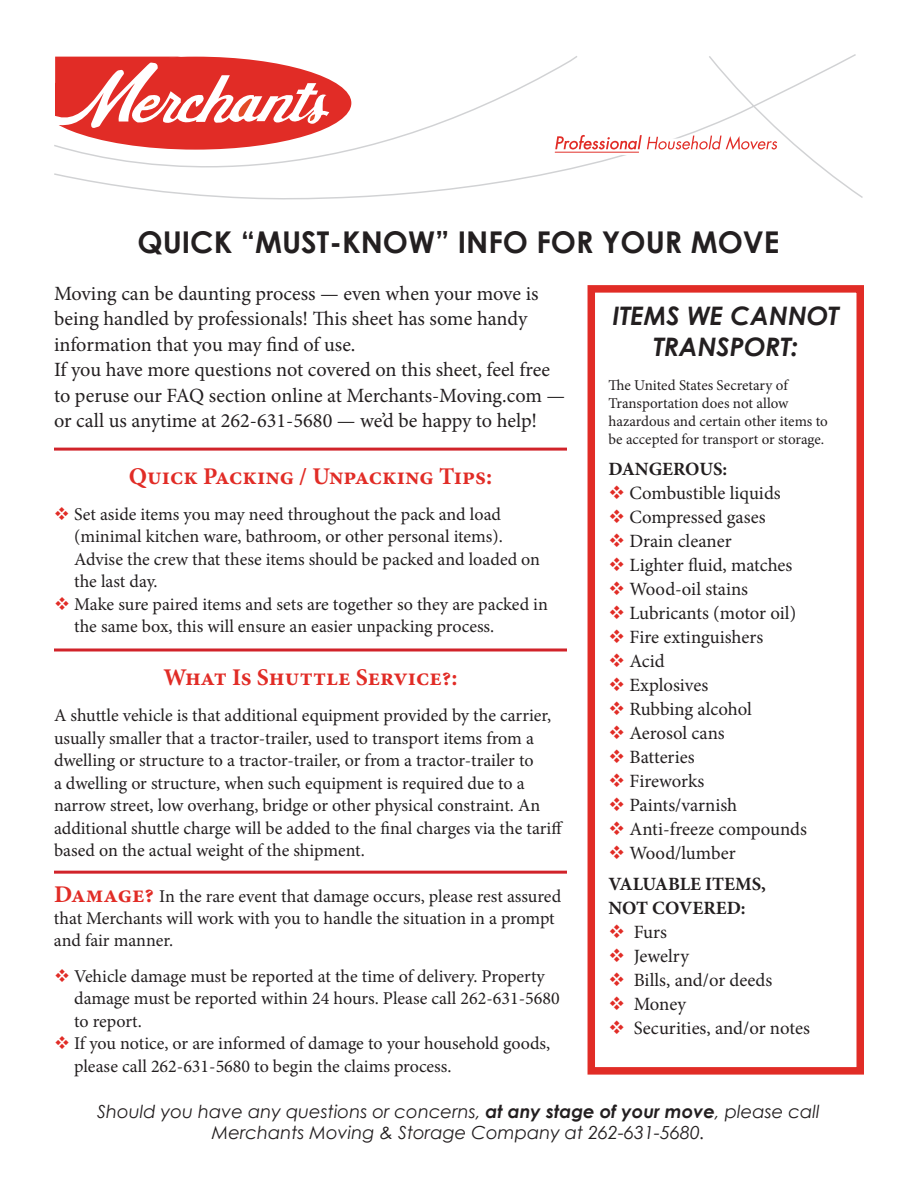
<style>
.page{position:relative;width:918px;height:1188px;background:#fff}
.page>*{position:absolute;margin:0;border:0;box-sizing:border-box;transform-origin:0 0}
.t1{font:700 30px "Century Gothic";color:#231f20}
.t2{font:italic 700 25.5px/30.6px "Century Gothic";color:#231f20;text-align:center}
.t3{font:700 24px "Minion Pro";color:#e12c26}
.t4{font:20.25px/25.5px "Minion Pro";letter-spacing:-.005em;color:#231f20}
.t5{font:18.75px "Minion Pro";letter-spacing:-.005em;color:#231f20}
.t6{font:700 18.75px/30.8px "Minion Pro";color:#231f20}
.t7{font:18px/22.5px "Minion Pro";color:#231f20}
.t8{font:italic 18px/21.6px "Century Gothic";color:#231f20;text-align:center}
.t9{font:15px/18px "Minion Pro";letter-spacing:-.005em;color:#231f20}
.s1{color:#e12c26}
.s2{font-weight:700;font-size:24px;color:#e12c26}
.s3{font-weight:400}
.s4{font-weight:700}
</style>
<div class="page">
<svg style="left:54px;top:54px;width:809px;height:146px"></svg>
<svg style="left:55px;top:57px;width:296px;height:93px"></svg>
<svg style="left:555px;top:135px;width:222px;height:20px"></svg>
<div style="left:588px;top:285px;width:276px;height:790px;border:8px solid #e12c26"></div>
<hr style="left:54px;top:448px;width:513px;height:3px;background:#d1232a">
<hr style="left:54px;top:648px;width:513px;height:3px;background:#d1232a">
<hr style="left:54px;top:871px;width:513px;height:3px;background:#d1232a">
<h1 class="t1" style="left:137px;top:225px;width:644px">QUICK “MUST-KNOW” INFO FOR YOUR MOVE</h1>
<p class="t4" style="left:54px;top:282px;width:513px">Moving can be daunting process — even when your move is being handled by professionals! This sheet has some handy information that you may find of use.<br>If you have more questions not covered on this sheet, feel free to peruse our FAQ section online at Merchants-Moving.com — or call us anytime at 262-631-5680 — we’d be happy to help!</p>
<h3 class="t3" style="left:129px;top:467px;width:365px">Quick Packing / Unpacking Tips:</h3>
<p class="t7" style="left:74px;top:504px;width:468px;text-indent:-20px"><span class="s1">❖</span> Set aside items you may need throughout the pack and load (minimal kitchen ware, bathroom, or other personal items).<br>Advise the crew that these items should be packed and loaded on the last day.</p>
<p class="t7" style="left:74px;top:594px;width:475px;text-indent:-20px"><span class="s1">❖</span> Make sure paired items and sets are together so they are packed in the same box, this will ensure an easier unpacking process.</p>
<h3 class="t3" style="left:163px;top:669px;width:296px">What Is Shuttle Service?:</h3>
<p class="t7" style="left:54px;top:706px;width:511px">A shuttle vehicle is that additional equipment provided by the carrier, usually smaller that a tractor-trailer, used to transport items from a dwelling or structure to a tractor-trailer, or from a tractor-trailer to<br>a dwelling or structure, when such equipment is required due to a narrow street, low overhang, bridge or other physical constraint. An additional shuttle charge will be added to the final charges via the tariff based on the actual weight of the shipment.</p>
<p class="t7" style="left:54px;top:887px;width:509px;line-height:21.6px"><span class="s2">Damage?</span> In the rare event that damage occurs, please rest assured that Merchants will work with you to handle the situation in a prompt and fair manner.</p>
<p class="t7" style="left:74px;top:966px;width:487px;text-indent:-20px"><span class="s1">❖</span> Vehicle damage must be reported at the time of delivery. Property damage must be reported within 24 hours. Please call 262-631-5680 to report.</p>
<p class="t7" style="left:74px;top:1034px;width:478px;text-indent:-20px"><span class="s1">❖</span> If you notice, or are informed of damage to your household goods, please call 262-631-5680 to begin the claims process.</p>
<h2 class="t2" style="left:613px;top:303px;width:228px">ITEMS WE CANNOT<br>TRANSPORT:</h2>
<p class="t9" style="left:609px;top:378px;width:221px">The United States Secretary of Transportation does not allow hazardous and certain other items to be accepted for transport or storage.</p>
<p class="t6" style="left:609px;top:454px;width:120px">DANGEROUS:</p>
<p class="t5" style="left:609px;top:485px;width:174px"><span class="s1">❖</span> Combustible liquids</p>
<p class="t5" style="left:609px;top:509px;width:159px"><span class="s1">❖</span> Compressed gases</p>
<p class="t5" style="left:609px;top:533px;width:125px"><span class="s1">❖</span> Drain cleaner</p>
<p class="t5" style="left:609px;top:557px;width:185px"><span class="s1">❖</span> Lighter fluid, matches</p>
<p class="t5" style="left:609px;top:581px;width:141px"><span class="s1">❖</span> Wood-oil stains</p>
<p class="t5" style="left:609px;top:605px;width:189px"><span class="s1">❖</span> Lubricants (motor oil)</p>
<p class="t5" style="left:609px;top:629px;width:156px"><span class="s1">❖</span> Fire extinguishers</p>
<p class="t5" style="left:609px;top:653px;width:58px"><span class="s1">❖</span> Acid</p>
<p class="t5" style="left:609px;top:677px;width:101px"><span class="s1">❖</span> Explosives</p>
<p class="t5" style="left:609px;top:701px;width:145px"><span class="s1">❖</span> Rubbing alcohol</p>
<p class="t5" style="left:609px;top:725px;width:118px"><span class="s1">❖</span> Aerosol cans</p>
<p class="t5" style="left:609px;top:749px;width:88px"><span class="s1">❖</span> Batteries</p>
<p class="t5" style="left:609px;top:773px;width:97px"><span class="s1">❖</span> Fireworks</p>
<p class="t5" style="left:609px;top:797px;width:130px"><span class="s1">❖</span> Paints/varnish</p>
<p class="t5" style="left:609px;top:821px;width:200px"><span class="s1">❖</span> Anti-freeze compounds</p>
<p class="t6" style="left:609px;top:838px;width:159px"><span class="s1">❖</span> <span class="s3">Wood/lumber<br></span>VALUABLE ITEMS,</p>
<p class="t6" style="left:609px;top:893px;width:139px">NOT COVERED:</p>
<p class="t5" style="left:609px;top:924px;width:60px"><span class="s1">❖</span> Furs</p>
<p class="t5" style="left:609px;top:948px;width:82px"><span class="s1">❖</span> Jewelry</p>
<p class="t5" style="left:609px;top:972px;width:165px"><span class="s1">❖</span> Bills, and/or deeds</p>
<p class="t5" style="left:609px;top:996px;width:79px"><span class="s1">❖</span> Money</p>
<p class="t5" style="left:609px;top:1020px;width:203px"><span class="s1">❖</span> Securities, and/or notes</p>
<p class="t8" style="left:97px;top:1102px;width:724px">Should you have any questions or concerns, <span class="s4">at any stage of your move</span>, please call<br>Merchants Moving &amp; Storage Company at 262-631-5680.</p>
</div>
